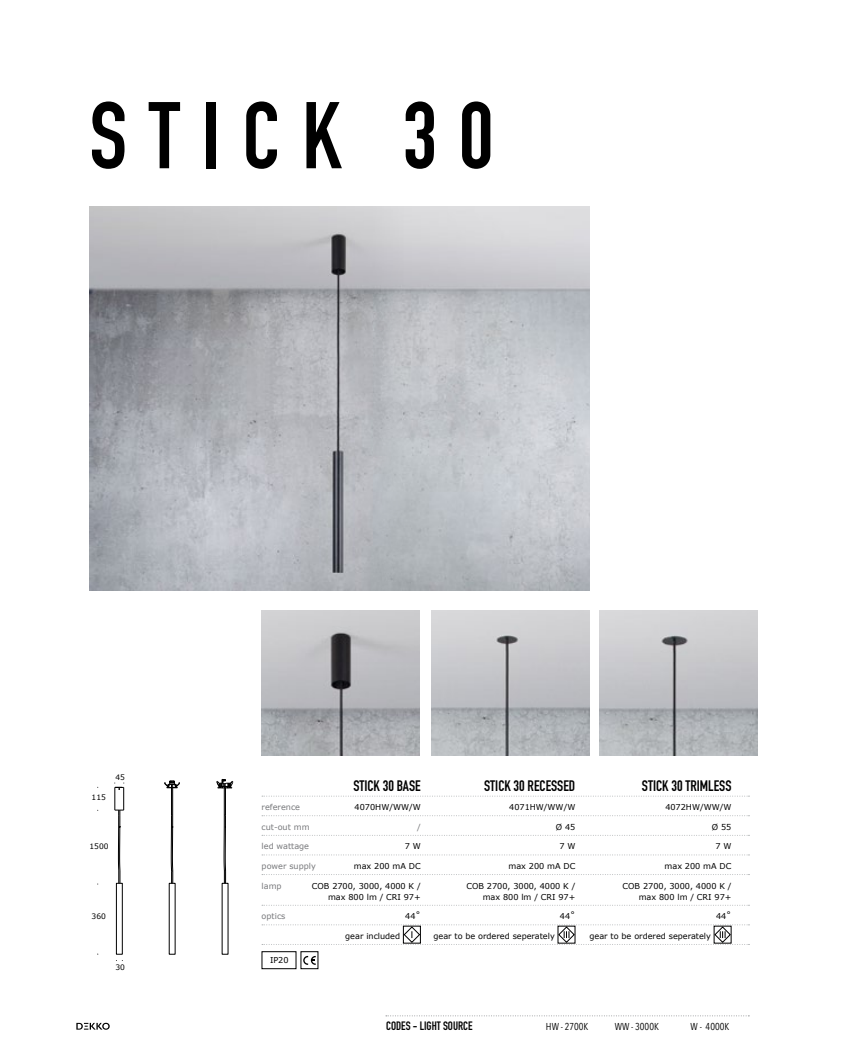
<style>
.page{position:relative;width:851px;height:1063px;background:#fff}
.page>*{position:absolute;margin:0;border:0;box-sizing:border-box;transform-origin:0 0}
.t1{font:700 93px "DIN Condensed";letter-spacing:.235em;color:#000}
.t2{font:700 15px "DIN Condensed";color:#000}
.t3{font:700 12px "DIN Condensed";color:#000}
.t4{font:10.05px "Avenir Next Condensed";color:#000}
.t5{font:8.1px "Verdana";color:#000}
.t6{font:8.1px "Verdana";color:#77787b}
.t7{font:7.5px "Verdana";color:#000}
</style>
<div class="page">
<img style="left:89px;top:206px;width:281px;height:384px">
<img style="left:262px;top:610px;width:157px;height:145px">
<img style="left:431px;top:610px;width:158px;height:145px">
<svg style="left:216px;top:779px;width:17px;height:104px"></svg>
<svg style="left:164px;top:781px;width:16px;height:102px"></svg>
<svg style="left:114px;top:783px;width:10px;height:100px"></svg>
<div style="left:116px;top:883px;width:7px;height:72px;border:1px solid #000"></div>
<svg style="left:262px;top:796px;width:487px;height:1px"></svg>
<svg style="left:262px;top:815px;width:487px;height:1px"></svg>
<svg style="left:262px;top:835px;width:487px;height:1px"></svg>
<svg style="left:262px;top:855px;width:487px;height:1px"></svg>
<svg style="left:262px;top:874px;width:487px;height:1px"></svg>
<svg style="left:262px;top:905px;width:487px;height:1px"></svg>
<svg style="left:262px;top:924px;width:487px;height:21px"></svg>
<div style="left:300px;top:951px;width:18px;height:18px;border:1px solid #000"></div>
<svg style="left:303px;top:956px;width:13px;height:9px"></svg>
<div style="left:261px;top:951px;width:35px;height:18px;border:1px solid #000"></div>
<img style="left:599px;top:610px;width:158px;height:145px">
<svg style="left:386px;top:1015px;width:363px;height:1px"></svg>
<svg style="left:76px;top:1023px;width:34px;height:7px"></svg>
<h1 class="t1" style="left:89px;top:73px;width:405px">STICK 30</h1>
<p class="t7" style="left:92px;top:793px;width:16px">115</p>
<p class="t7" style="left:115px;top:773px;width:11px">45</p>
<p class="t7" style="left:89px;top:841px;width:21px">1500</p>
<p class="t7" style="left:92px;top:912px;width:16px">360</p>
<p class="t7" style="left:115px;top:963px;width:11px">30</p>
<h2 class="t2" style="left:353px;top:775px;width:69px">STICK 30 BASE</h2>
<h2 class="t2" style="left:484px;top:775px;width:93px">STICK 30 RECESSED</h2>
<h2 class="t2" style="left:642px;top:775px;width:91px">STICK 30 TRIMLESS</h2>
<p class="t6" style="left:261px;top:802px;width:40px">reference</p>
<p class="t5" style="left:354px;top:802px;width:68px">4070HW/WW/W</p>
<p class="t5" style="left:509px;top:802px;width:68px">4071HW/WW/W</p>
<p class="t5" style="left:665px;top:802px;width:68px">4072HW/WW/W</p>
<p class="t6" style="left:261px;top:822px;width:49px">cut-out mm</p>
<p class="t6" style="left:417px;top:822px;width:5px">/</p>
<p class="t5" style="left:555px;top:822px;width:21px">Ø 45</p>
<p class="t5" style="left:711px;top:822px;width:21px">Ø 55</p>
<p class="t6" style="left:261px;top:841px;width:49px">led wattage</p>
<p class="t5" style="left:404px;top:841px;width:18px">7 W</p>
<p class="t5" style="left:559px;top:841px;width:18px">7 W</p>
<p class="t5" style="left:715px;top:841px;width:18px">7 W</p>
<p class="t6" style="left:261px;top:861px;width:56px">power supply</p>
<p class="t5" style="left:354px;top:861px;width:68px">max 200 mA DC</p>
<p class="t5" style="left:508px;top:861px;width:68px">max 200 mA DC</p>
<p class="t5" style="left:664px;top:861px;width:68px">max 200 mA DC</p>
<p class="t6" style="left:261px;top:881px;width:22px">lamp</p>
<p class="t5" style="left:312px;top:881px;width:110px">COB 2700, 3000, 4000 K /</p>
<p class="t5" style="left:466px;top:881px;width:110px">COB 2700, 3000, 4000 K /</p>
<p class="t5" style="left:622px;top:881px;width:110px">COB 2700, 3000, 4000 K /</p>
<p class="t5" style="left:328px;top:892px;width:94px">max 800 lm / CRI 97+</p>
<p class="t5" style="left:482px;top:892px;width:94px">max 800 lm / CRI 97+</p>
<p class="t5" style="left:638px;top:892px;width:94px">max 800 lm / CRI 97+</p>
<p class="t6" style="left:261px;top:911px;width:25px">optics</p>
<p class="t5" style="left:405px;top:911px;width:17px">44˚</p>
<p class="t5" style="left:560px;top:911px;width:17px">44˚</p>
<p class="t5" style="left:715px;top:911px;width:17px">44˚</p>
<p class="t5" style="left:345px;top:931px;width:56px">gear included</p>
<p class="t5" style="left:433px;top:931px;width:123px">gear to be ordered seperately</p>
<p class="t5" style="left:589px;top:931px;width:123px">gear to be ordered seperately</p>
<p class="t5" style="left:270px;top:955px;width:20px">IP20</p>
<h3 class="t3" style="left:386px;top:1017px;width:88px">CODES - LIGHT SOURCE</h3>
<p class="t4" style="left:546px;top:1018px;width:44px">HW - 2700K</p>
<p class="t4" style="left:614px;top:1018px;width:46px">WW - 3000K</p>
<p class="t4" style="left:690px;top:1018px;width:40px">W - 4000K</p>
</div>
